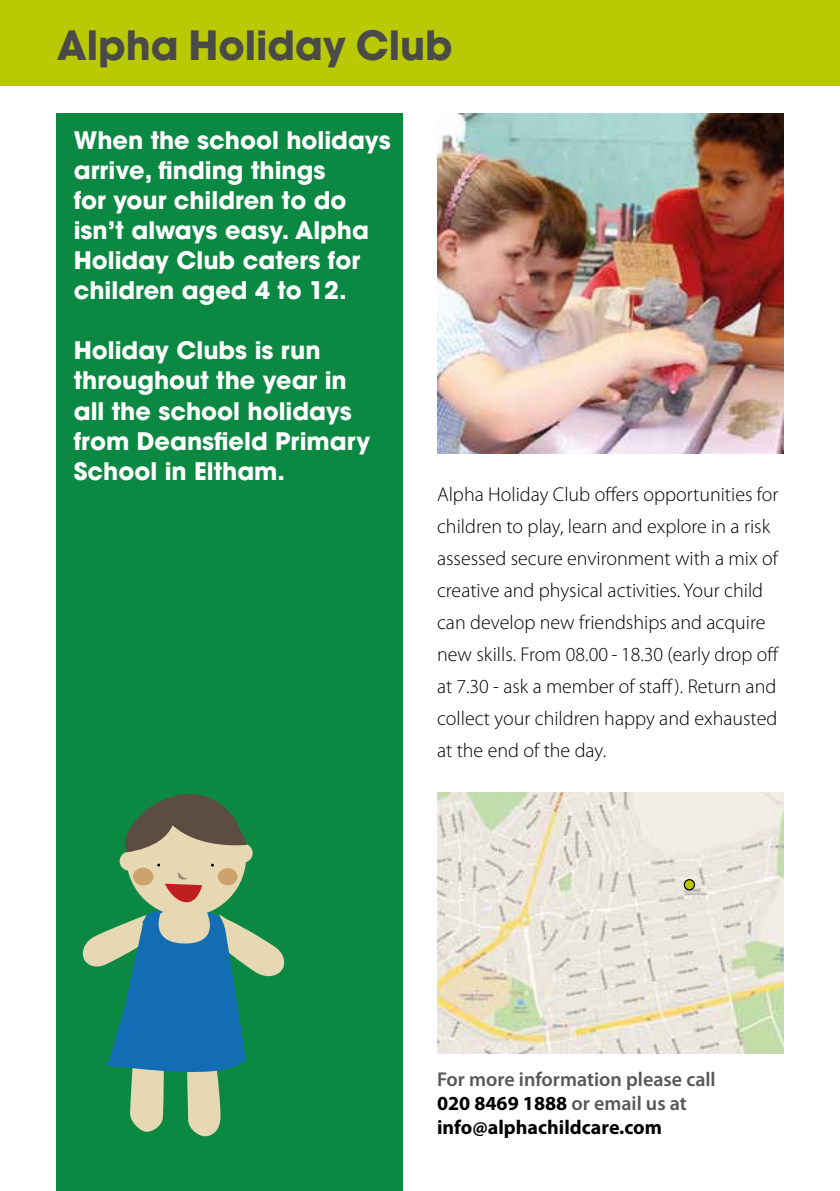
<style>
.page{position:relative;width:840px;height:1191px;background:#fff}
.page>*{position:absolute;margin:0;border:0;box-sizing:border-box;transform-origin:0 0}
.t1{font:700 40px "Avant Garde";color:#4a4a49}
.t2{font:700 24px/30px "Avant Garde";color:#fff}
.t3{font:300 20px/32px "Myriad Pro";color:#000}
.t4{font:600 20px/24px "Myriad Pro";color:#575756}
.s1{font-weight:700;color:#000}
</style>
<div class="page">
<div style="left:0;top:0;width:839px;height:85px;background:#b9c903"></div>
<div style="left:57px;top:113px;width:346px;height:1078px;background:#0b8943"></div>
<svg style="left:82px;top:794px;width:203px;height:342px"></svg>
<img style="left:437px;top:113px;width:345px;height:341px">
<img style="left:437px;top:792px;width:345px;height:261px">
<svg style="left:684px;top:879px;width:10px;height:10px"></svg>
<div style="left:683px;top:879px;width:11px;height:11px;border:1px solid #000;border-radius:50%"></div>
<h1 class="t1" style="left:57px;top:19px;width:397px">Alpha Holiday Club</h1>
<p class="t2" style="left:74px;top:125px;width:318px">When the school holidays arrive, finding things<br>for your children to do isn’t always easy. Alpha<br>Holiday Club caters for children aged 4 to 12.</p>
<p class="t2" style="left:74px;top:335px;width:298px">Holiday Clubs is run throughout the year in all the school holidays from Deansfield Primary<br>School in Eltham.</p>
<p class="t3" style="left:437px;top:479px;width:343px">Alpha Holiday Club offers opportunities for children to play, learn and explore in a risk assessed secure environment with a mix of creative and physical activities. Your child can develop new friendships and acquire new skills. From 08.00 - 18.30 (early drop off at 7.30 - ask a member of staff). Return and collect your children happy and exhausted at the end of the day.</p>
<p class="t4" style="left:437px;top:1067px;width:280px">For more information please call<br><span class="s1">020 8469 1888</span> or email us at <span class="s1">info@alphachildcare.com</span></p>
</div>
